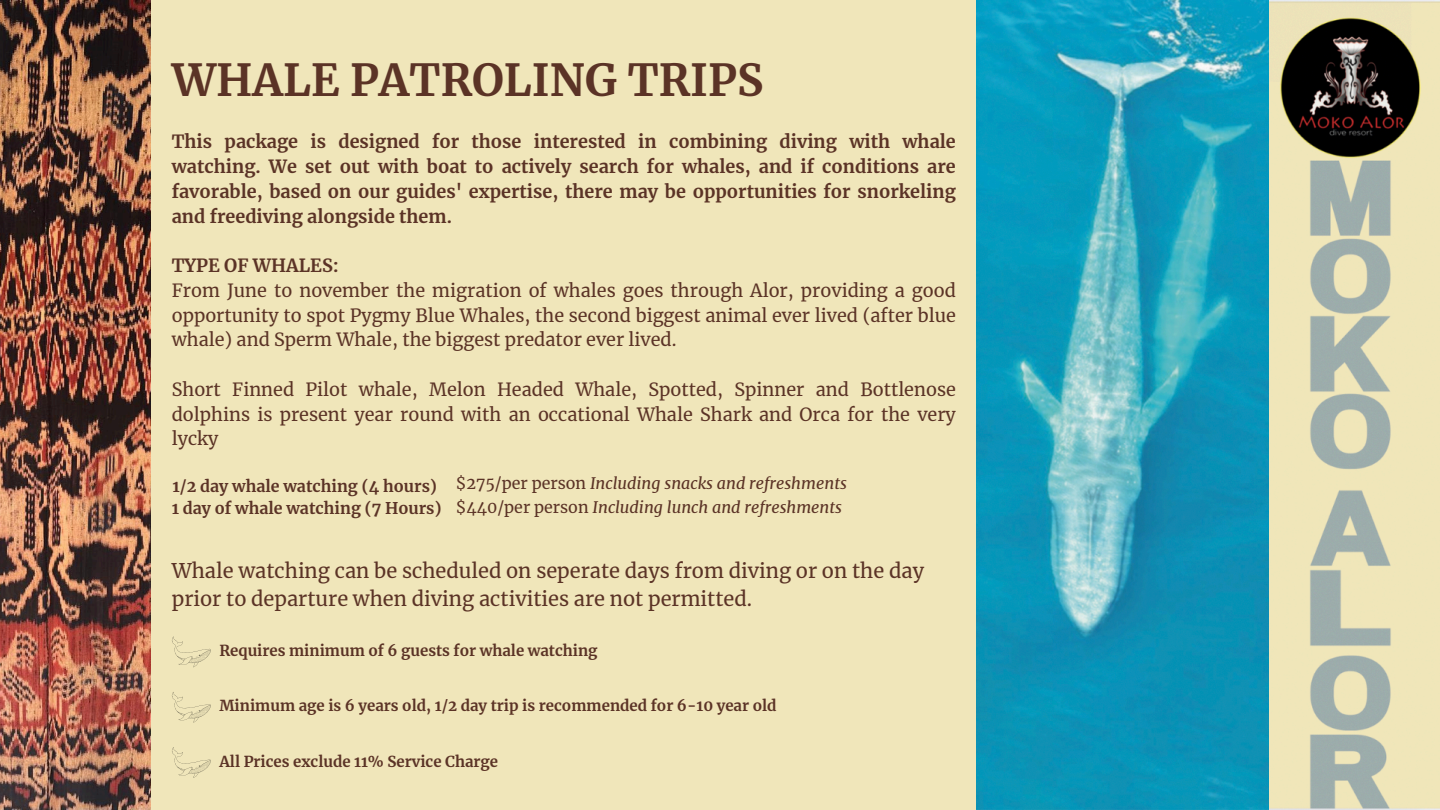
<style>
.page{position:relative;width:1440px;height:810px;background:#f0e6ba}
.page>*{position:absolute;margin:0;border:0;box-sizing:border-box;transform-origin:0 0}
.t1{font:700 43.7px "Merriweather";color:#5b3326}
.t2{font:20px/27.8px "Merriweather";color:#5b3326}
.t3{font:18px/24.8px "Merriweather";color:#5b3326}
.t4{font:700 18px/24.8px "Merriweather";color:#5b3326;text-align:justify}
.t5{font:italic 16px "Merriweather";color:#5b3326}
.t6{font:700 16px/21.8px "Merriweather";color:#5b3326}
.t7{font:700 15px "Merriweather";color:#5b3326}
.s1{font-weight:700}
.s2{font-style:normal}
</style>
<div class="page">
<img style="left:1269px;top:0;width:171px;height:810px">
<img style="left:0;top:0;width:151px;height:810px">
<svg style="left:172px;top:747px;width:39px;height:31px"></svg>
<svg style="left:172px;top:636px;width:39px;height:31px"></svg>
<svg style="left:172px;top:692px;width:39px;height:30px"></svg>
<img style="left:977px;top:0;width:292px;height:810px">
<p class="t1" style="left:172px;top:53px;width:593px">WHALE PATROLING TRIPS</p>
<h2 class="t4" style="left:172px;top:130px;width:786px">This package is designed for those interested in combining diving with whale watching. We set out with boat to actively search for whales, and if conditions are favorable, based on our guides' expertise, there may be opportunities for snorkeling and freediving alongside them.</h2>
<h3 class="t3" style="left:172px;top:253px;width:786px"><span class="s1">TYPE OF WHALES:<br></span>From June to november the migration of whales goes through Alor, providing a good opportunity to spot Pygmy Blue Whales, the second biggest animal ever lived (after blue whale) and Sperm Whale, the biggest predator ever lived.</h3>
<h3 class="t3" style="left:172px;top:377px;width:786px;text-align:justify">Short Finned Pilot whale, Melon Headed Whale, Spotted, Spinner and Bottlenose dolphins is present year round with an occational Whale Shark and Orca for the very lycky</h3>
<p class="t5" style="left:456px;top:473px;width:392px"><span class="s2">$275/per person</span> Including snacks and refreshments</p>
<p class="t5" style="left:456px;top:497px;width:388px"><span class="s2">$440/per person</span> Including lunch and refreshments</p>
<h4 class="t6" style="left:172px;top:476px;width:271px">1/2 day whale watching (4 hours)<br>1 day of whale watching (7 Hours)</h4>
<p class="t2" style="left:172px;top:557px;width:754px">Whale watching can be scheduled on seperate days from diving or on the day prior to departure when diving activities are not permitted.</p>
<h3 class="t7" style="left:219px;top:641px;width:380px">Requires minimum of 6 guests for whale watching</h3>
<h4 class="t7" style="left:219px;top:697px;width:559px">Minimum age is 6 years old, 1/2 day trip is recommended for 6-10 year old</h4>
<h1 class="t7" style="left:219px;top:752px;width:280px">All Prices exclude 11% Service Charge</h1>
</div>
